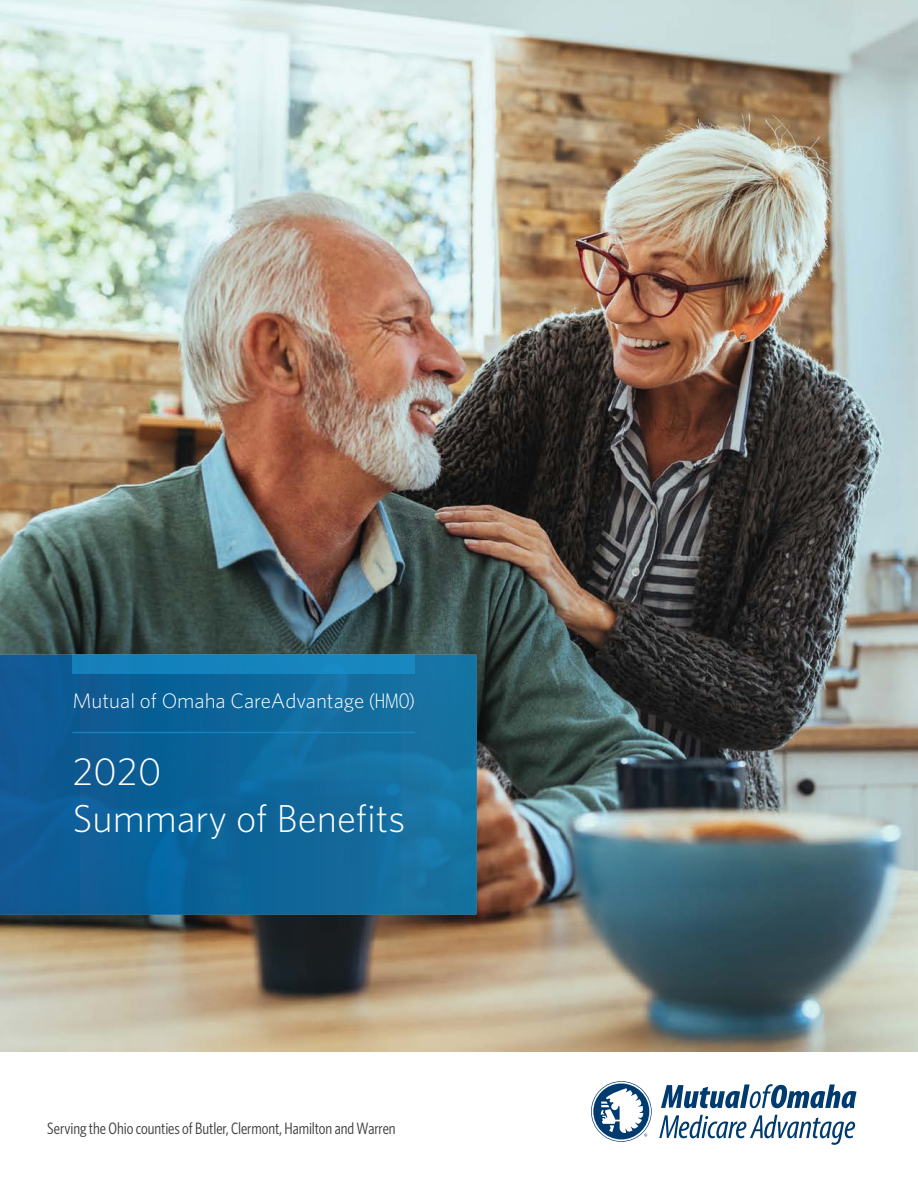
<style>
.page{position:relative;width:918px;height:1188px;background:#fff}
.page>*{position:absolute;margin:0;border:0;box-sizing:border-box;transform-origin:0 0}
.t1{font:300 39px/46.8px "Whitney";color:#fff}
.t2{font:300 21px "Whitney";color:#fff}
.t3{font:16.5px "Whitney Condensed";color:#3e3e3f}
.s1{font-family:"Whitney Condensed"}
</style>
<div class="page">
<img style="left:0;top:1px;width:918px;height:1050px">
<svg style="left:661px;top:1084px;width:195px;height:24px"></svg>
<svg style="left:659px;top:1115px;width:196px;height:30px"></svg>
<svg style="left:591px;top:1081px;width:61px;height:61px"></svg>
<svg style="left:0;top:655px;width:477px;height:260px;background:#10669b"></svg>
<div style="left:72px;top:655px;width:343px;height:19px;background:#1684bd"></div>
<hr style="left:72px;top:732px;width:343px;height:1px;background:#1a98d6">
<p class="t2" style="left:72px;top:687px;width:344px">Mutual of Omaha CareAdvantage <span class="s1">(HMO)</span></p>
<h1 class="t1" style="left:72px;top:747px;width:335px">2020<br>Summary of Benefits</h1>
<p class="t3" style="left:47px;top:1118px;width:350px">Serving the Ohio counties of Butler, Clermont, Hamilton and Warren</p>
</div>
